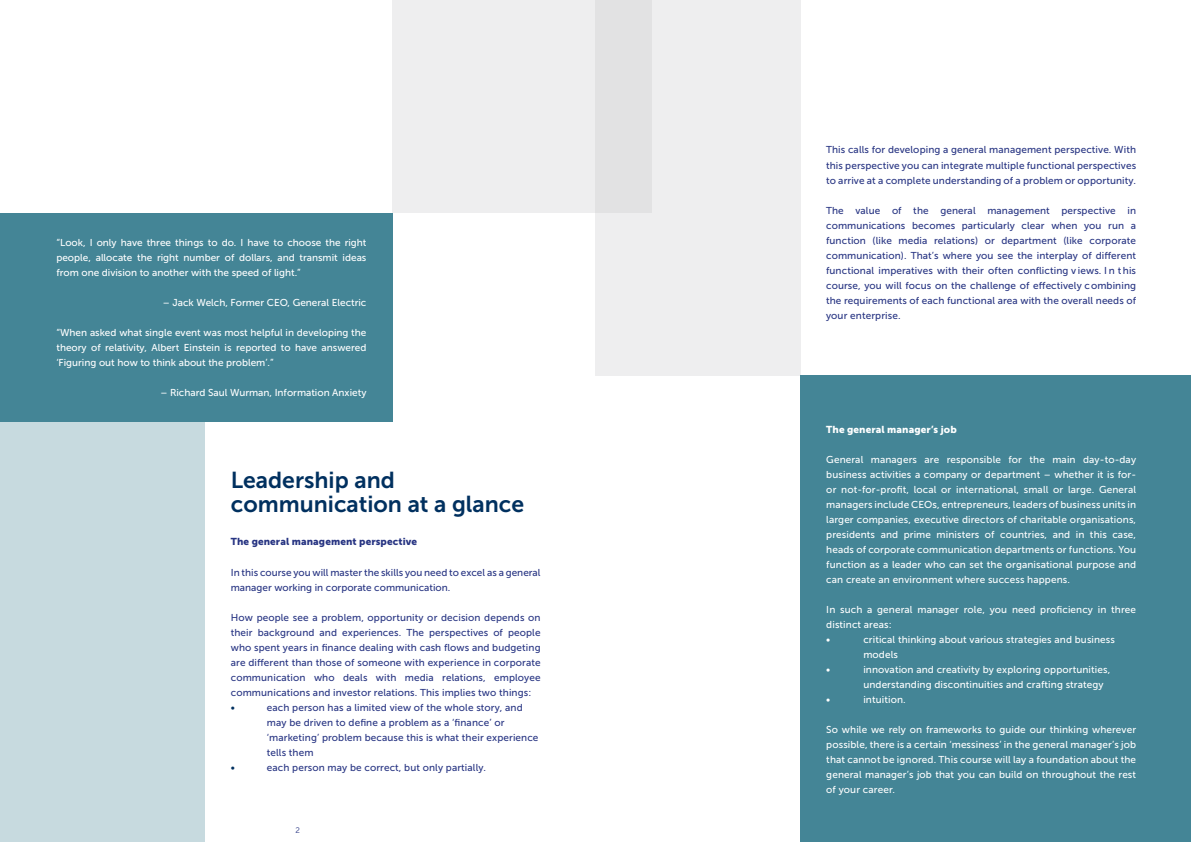
<style>
.page{position:relative;width:1191px;height:842px;background:#fff}
.page>*{position:absolute;margin:0;border:0;box-sizing:border-box;transform-origin:0 0}
.t1{font:23px/24px "Museo Sans 700";color:#00305f}
.t2{font:10px/15px "Museo Sans 500";letter-spacing:.01em;color:#fff;text-align:justify}
.t3{font:10px/15px "Museo Sans 500";letter-spacing:.01em;color:#283583;text-align:justify}
.t4{font:10px "Museo Sans 900";letter-spacing:.01em;color:#283583}
.t5{font:10px "Museo Sans 900";letter-spacing:.01em;color:#fff}
.t6{font:10px "Museo Sans 500";color:#00305f}
.t7{font:8px "Museo Sans 300";color:#283583}
</style>
<div class="page">
<div style="left:0;top:421px;width:205px;height:421px;background:#c7dadf"></div>
<div style="left:0;top:213px;width:392px;height:208px;background:#448596"></div>
<div style="left:392px;top:0;width:260px;height:213px;background:#eeeeef"></div>
<div style="left:595px;top:0;width:205px;height:376px;background:#eeeeef"></div>
<div style="left:800px;top:376px;width:391px;height:466px;background:#448596"></div>
<p class="t2" style="left:56px;top:235px;width:311px">“Look, I only have three things to do. I have to choose the right people, allocate the right number of dollars, and transmit ideas from one division to another with the speed of light.”</p>
<p class="t2" style="left:163px;top:295px;width:205px">– Jack Welch, Former CEO, General Electric</p>
<p class="t2" style="left:56px;top:325px;width:311px">“When asked what single event was most helpful in developing the theory of relativity, Albert Einstein is reported to have answered ‘Figuring out how to think about the problem’.”</p>
<p class="t2" style="left:160px;top:385px;width:207px">– Richard Saul Wurman, Information Anxiety</p>
<h1 class="t1" style="left:231px;top:468px;width:295px">Leadership and communication at a glance</h1>
<p class="t4" style="left:231px;top:536px;width:188px">The general management perspective</p>
<p class="t3" style="left:231px;top:565px;width:311px">In this course you will master the skills you need to excel as a general manager working in corporate communication.</p>
<p class="t3" style="left:231px;top:610px;width:311px">How people see a problem, opportunity or decision depends on their background and experiences. The perspectives of people who spent years in finance dealing with cash flows and budgeting are different than those of someone with experience in corporate communication who deals with media relations, employee communications and investor relations. This implies two things:</p>
<p class="t6" style="left:231px;top:702px;width:6px">•</p>
<p class="t3" style="left:267px;top:700px;width:273px;text-align:left">each person has a limited view of the whole story, and may be driven to define a problem as a ‘finance’ or ‘marketing’ problem because this is what their experience tells them</p>
<p class="t6" style="left:231px;top:762px;width:6px">•</p>
<p class="t3" style="left:267px;top:760px;width:221px">each person may be correct, but only partially.</p>
<p class="t7" style="left:295px;top:826px;width:6px">2</p>
<p class="t3" style="left:826px;top:142px;width:311px">This calls for developing a general management perspective. With this perspective you can integrate multiple functional perspectives to arrive at a complete understanding of a problem or opportunity.</p>
<p class="t3" style="left:826px;top:203px;width:311px">The value of the general management perspective in communications becomes particularly clear when you run a function (like media relations) or department (like corporate communication). That’s where you see the interplay of different functional imperatives with their often conflicting v iews. I n t his course, you will focus on the challenge of effectively combining the requirements of each functional area with the overall needs of your enterprise.</p>
<p class="t5" style="left:826px;top:424px;width:132px">The general manager’s job</p>
<p class="t2" style="left:826px;top:452px;width:311px">General managers are responsible for the main day-to-day business activities a company or department – whether it is for&shy;or not-for-profit, local or international, small or large. General managers include CEOs, entrepreneurs, leaders of business units in larger companies, executive directors of charitable organisations, presidents and prime ministers of countries, and in this case, heads of corporate communication departments or functions. You function as a leader who can set the organisational purpose and can create an environment where success happens.</p>
<p class="t2" style="left:826px;top:602px;width:311px;text-align:left">In such a general manager role, you need proficiency in three distinct areas:<br>•</p>
<p class="t2" style="left:863px;top:632px;width:253px">critical thinking about various strategies and business models</p>
<p class="t2" style="left:826px;top:662px;width:6px">•</p>
<p class="t2" style="left:863px;top:662px;width:248px">innovation and creativity by exploring opportunities, understanding discontinuities and crafting strategy</p>
<p class="t2" style="left:826px;top:692px;width:6px">•</p>
<p class="t2" style="left:863px;top:692px;width:44px">intuition.</p>
<p class="t2" style="left:826px;top:722px;width:311px">So while we rely on frameworks to guide our thinking wherever possible, there is a certain ‘messiness’ in the general manager’s job that cannot be ignored. This course will lay a foundation about the general manager’s job that you can build on throughout the rest of your career.</p>
</div>
